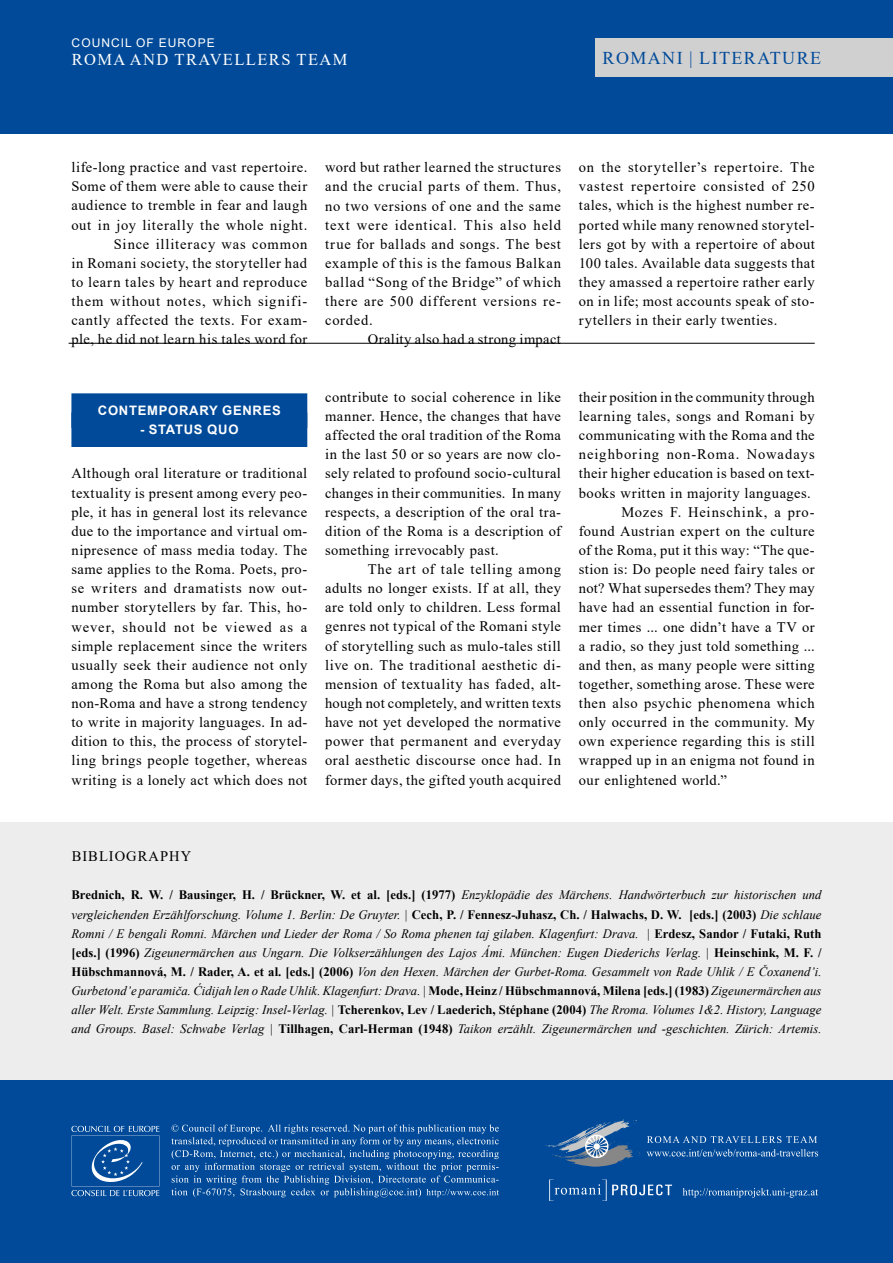
<style>
.page{position:relative;width:893px;height:1263px;background:#fff}
.page>*{position:absolute;margin:0;border:0;box-sizing:border-box;transform-origin:0 0}
.t1{font:18px "Times New Roman";letter-spacing:.08em;color:#004a99}
.t2{font:16.5px "Times New Roman";letter-spacing:.085em;color:#fff}
.t3{font:14.55px/19.2px "Times New Roman";letter-spacing:.035em;color:#000;text-align:justify}
.t4{font:14.55px "Times New Roman";letter-spacing:.015em;color:#000}
.t5{font:14.55px "Times New Roman";letter-spacing:.065em;color:#000}
.t6{font:14.55px "Times New Roman";letter-spacing:.055em;color:#000}
.t7{font:14.55px "Times New Roman";letter-spacing:.07em;color:#000}
.t8{font:700 13.05px "Arial";letter-spacing:.055em;color:#fff}
.t9{font:italic 12.9px/19.2px "Times New Roman";letter-spacing:.005em;color:#000;text-align:justify}
.t10{font:12px "Arial";letter-spacing:.085em;color:#fff}
.s1{font-weight:700;font-style:normal}
</style>
<div class="page">
<div style="left:0;top:823px;width:893px;height:440px;background:#ededed"></div>
<div style="left:0;top:0;width:893px;height:134px;background:#004a99"></div>
<div style="left:595px;top:38px;width:298px;height:39px;background:#d0d0d0"></div>
<div style="left:71px;top:393px;width:236px;height:35px;background:#004a99"></div>
<div style="left:71px;top:412px;width:236px;height:35px;background:#004a99"></div>
<hr style="left:69px;top:343px;width:746px;height:1px;background:#000">
<div style="left:0;top:1081px;width:893px;height:182px;background:#004a99"></div>
<svg style="left:171px;top:1124px;width:328px;height:73px"></svg>
<svg style="left:549px;top:1179px;width:123px;height:22px"></svg>
<svg style="left:545px;top:1119px;width:95px;height:48px"></svg>
<svg style="left:647px;top:1149px;width:171px;height:7px"></svg>
<svg style="left:647px;top:1136px;width:170px;height:7px"></svg>
<svg style="left:71px;top:1126px;width:88px;height:70px"></svg>
<svg style="left:682px;top:1188px;width:136px;height:9px"></svg>
<p class="t10" style="left:72px;top:35px;width:145px">COUNCIL OF EUROPE</p>
<p class="t2" style="left:72px;top:48px;width:277px">ROMA AND TRAVELLERS TEAM</p>
<p class="t1" style="left:603px;top:45px;width:220px">ROMANI | LITERATURE</p>
<p class="t3" style="left:71px;top:157px;width:237px;text-align:right">life-long practice and vast repertoire.<br>Some of them were able to cause their audience to tremble in fear and laugh out in joy literally the whole night.<br>Since illiteracy was common<br>in Romani society, the storyteller had to learn tales by heart and reproduce them without notes, which signifi&shy;cantly affected the texts. For exam&shy;ple, he did not learn his tales word for</p>
<p class="t3" style="left:325px;top:157px;width:237px">word but rather learned the structures and the crucial parts of them. Thus, no two versions of one and the same text were identical. This also held true for ballads and songs. The best example of this is the famous Balkan ballad “Song of the Bridge” of which there are 500 different versions re&shy;corded.</p>
<p class="t3" style="left:368px;top:329px;width:195px">Orality also had a strong impact</p>
<p class="t3" style="left:579px;top:157px;width:237px">on the storyteller’s repertoire. The vastest repertoire consisted of 250 tales, which is the highest number re&shy;ported while many renowned storytel&shy;lers got by with a repertoire of about 100 tales. Available data suggests that they amassed a repertoire rather early on in life; most accounts speak of sto&shy;rytellers in their early twenties.</p>
<p class="t8" style="left:98px;top:401px;width:185px">CONTEMPORARY GENRES</p>
<p class="t8" style="left:140px;top:420px;width:100px">- STATUS QUO</p>
<p class="t3" style="left:71px;top:463px;width:237px">Although oral literature or traditional textuality is present among every peo&shy;ple, it has in general lost its relevance due to the importance and virtual om&shy;nipresence of mass media today. The same applies to the Roma. Poets, pro&shy;se writers and dramatists now out&shy;number storytellers by far. This, ho&shy;wever, should not be viewed as a simple replacement since the writers usually seek their audience not only among the Roma but also among the non-Roma and have a strong tendency to write in majority languages. In ad&shy;dition to this, the process of storytel&shy;ling brings people together, whereas writing is a lonely act which does not</p>
<p class="t3" style="left:325px;top:387px;width:237px">contribute to social coherence in like manner. Hence, the changes that have affected the oral tradition of the Roma in the last 50 or so years are now clo&shy;sely related to profound socio-cultural changes in their communities. In many respects, a description of the oral tra&shy;dition of the Roma is a description of something irrevocably past.</p>
<p class="t3" style="left:325px;top:559px;width:237px;text-indent:43px">The art of tale telling among adults no longer exists. If at all, they are told only to children. Less formal genres not typical of the Romani style of storytelling such as mulo-tales still live on. The traditional aesthetic di&shy;mension of textuality has faded, alt&shy;hough not completely, and written texts have not yet developed the normative power that permanent and everyday oral aesthetic discourse once had. In former days, the gifted youth acquired</p>
<p class="t4" style="left:579px;top:387px;width:237px">their position in the community through</p>
<p class="t3" style="left:579px;top:406px;width:237px">learning tales, songs and Romani by</p>
<p class="t3" style="left:579px;top:425px;width:237px">communicating with the Roma and the</p>
<p class="t5" style="left:579px;top:444px;width:237px">neighboring non-Roma. Nowadays</p>
<p class="t3" style="left:579px;top:463px;width:237px">their higher education is based on text-</p>
<p class="t3" style="left:579px;top:483px;width:233px">books written in majority languages.</p>
<p class="t6" style="left:621px;top:501px;width:195px">Mozes F. Heinschink, a pro-</p>
<p class="t3" style="left:579px;top:521px;width:237px">found Austrian expert on the culture</p>
<p class="t3" style="left:579px;top:540px;width:237px">of the Roma, put it this way: “The que-</p>
<p class="t3" style="left:579px;top:559px;width:237px">stion is: Do people need fairy tales or</p>
<p class="t3" style="left:579px;top:578px;width:237px">not? What supersedes them? They may</p>
<p class="t3" style="left:579px;top:597px;width:237px">have had an essential function in for-</p>
<p class="t3" style="left:579px;top:616px;width:237px">mer times ... one didn’t have a TV or</p>
<p class="t3" style="left:579px;top:636px;width:237px">a radio, so they just told something ...</p>
<p class="t3" style="left:579px;top:655px;width:237px">and then, as many people were sitting</p>
<p class="t3" style="left:579px;top:674px;width:237px">together, something arose. These were</p>
<p class="t3" style="left:579px;top:693px;width:237px">then also psychic phenomena which</p>
<p class="t3" style="left:579px;top:712px;width:237px">only occurred in the community. My</p>
<p class="t3" style="left:579px;top:731px;width:237px">own experience regarding this is still</p>
<p class="t3" style="left:579px;top:750px;width:237px">wrapped up in an enigma not found in</p>
<p class="t3" style="left:579px;top:770px;width:149px">our enlightened world.”</p>
<p class="t7" style="left:72px;top:846px;width:121px">BIBLIOGRAPHY</p>
<p class="t9" style="left:71px;top:885px;width:752px"><span class="s1">Brednich, R. W. / Bausinger, H. / Brückner, W. et al. [eds.] (1977)</span> Enzyklopädie des Märchens. Handwörterbuch zur historischen und vergleichenden Erzählforschung. Volume 1. Berlin: De Gruyter. | <span class="s1">Cech, P. / Fennesz-Juhasz, Ch. / Halwachs, D. W. [eds.] (2003)</span> Die schlaue Romni / E bengali Romni. Märchen und Lieder der Roma / So Roma phenen taj gilaben. Klagenfurt: Drava. | <span class="s1">Erdesz, Sandor / Futaki, Ruth [eds.] (1996)</span> Zigeunermärchen aus Ungarn. Die Volkserzählungen des Lajos Ámi. München: Eugen Diederichs Verlag. | <span class="s1">Heinschink, M. F. / Hübschmannová, M. / Rader, A. et al. [eds.] (2006)</span> Von den Hexen. Märchen der Gurbet-Roma. Gesammelt von Rade Uhlik / E Čoxanend’i.<br>Gurbetond’e paramiča. Ćidijah len o Rade Uhlik. Klagenfurt: Drava. | <span class="s1">Mode, Heinz / Hübschmannová, Milena [eds.] (1983)</span> Zigeunermärchen aus aller Welt. Erste Sammlung. Leipzig: Insel-Verlag. | <span class="s1">Tcherenkov, Lev / Laederich, Stéphane (2004)</span> The Rroma. Volumes 1&amp;2. History, Language and Groups. Basel: Schwabe Verlag | <span class="s1">Tillhagen, Carl-Herman (1948)</span> Taikon erzählt. Zigeunermärchen und -geschichten. Zürich: Artemis.</p>
</div>
